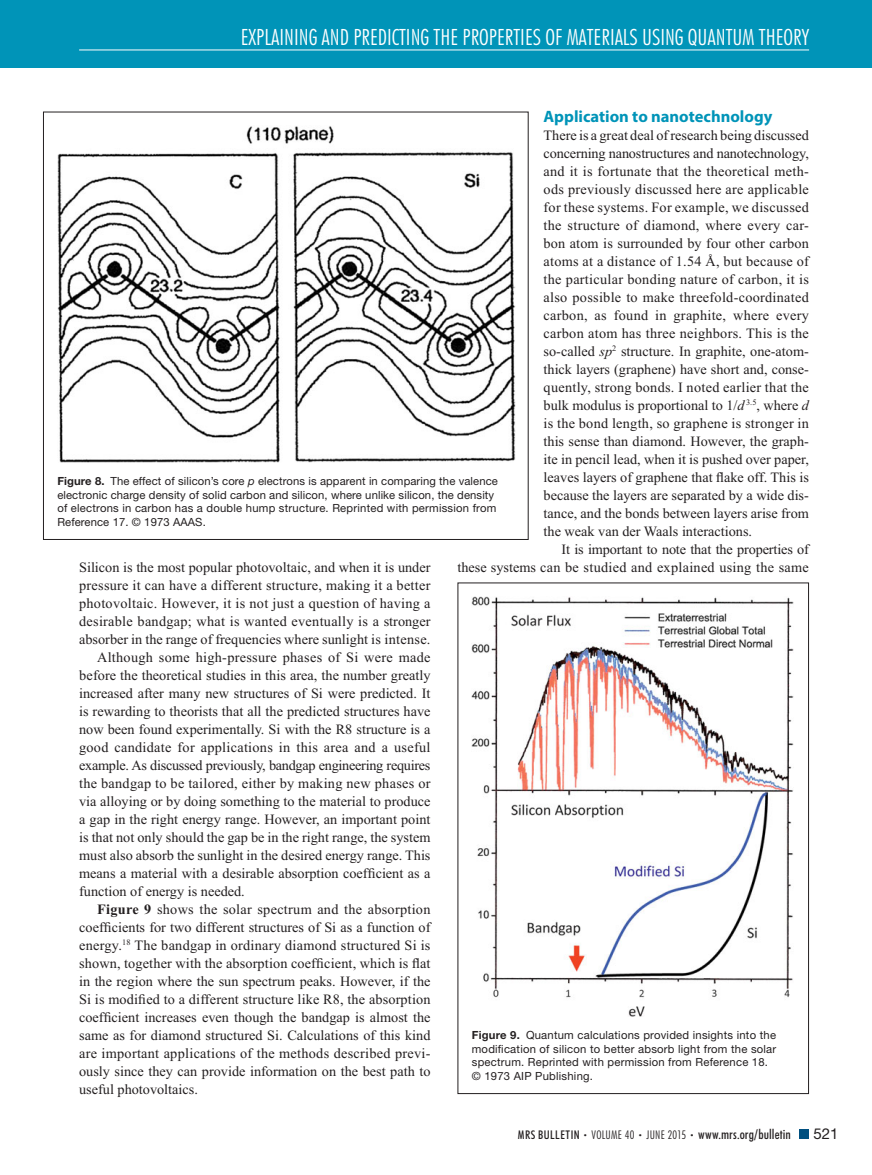
<style>
.page{position:relative;width:872px;height:1175px;background:#fff}
.page>*{position:absolute;margin:0;border:0;box-sizing:border-box;transform-origin:0 0}
.t1{font:300 condensed 22.5px "Futura BT";color:#fff}
.t2{font:700 16.5px "Myriad Pro";color:#0094b8}
.t3{font:15px "Helvetica Neue LT Std";color:#231f20}
.t4{font:14.25px "Times New Roman";color:#231f20}
.t5{font:14.25px "Times New Roman";letter-spacing:.02em;color:#231f20}
.t6{font:14.25px "Times New Roman";letter-spacing:-.02em;color:#231f20}
.t7{font:500 condensed 13.5px "Futura BT";letter-spacing:.01em;color:#231f20}
.t8{font:11.25px/13.5px "Helvetica Neue LT Std";letter-spacing:.02em;color:#231f20}
.s1{font-style:italic}
.s2{font-weight:700}
.s3{font-size:12px}
.s4{font-weight:300;font-size:7.5px}
.s5{font-weight:300;font-size:12px}
</style>
<div class="page">
<div style="left:0;top:0;width:871px;height:68px;background:#0094b8"></div>
<hr style="left:79px;top:50px;width:729px;height:1px;background:#fff">
<div style="left:799px;top:1130px;width:9px;height:8px;background:#005080"></div>
<img style="left:471px;top:597px;width:321px;height:419px">
<img style="left:57px;top:126px;width:457px;height:336px">
<p class="t1" style="left:240px;top:29px;width:569px">EXPLAINING AND PREDICTING THE PROPERTIES OF MATERIALS USING QUANTUM THEORY</p>
<p class="t2" style="left:543px;top:110px;width:230px">Application to nanotechnology</p>
<p class="t4" style="left:543px;top:129px;width:267px">There is a great deal of research being discussed</p>
<p class="t4" style="left:543px;top:147px;width:267px">concerning nanostructures and nanotechnology,</p>
<p class="t5" style="left:543px;top:165px;width:267px">and it is fortunate that the theoretical meth-</p>
<p class="t5" style="left:543px;top:183px;width:267px">ods previously discussed here are applicable</p>
<p class="t5" style="left:543px;top:201px;width:267px">for these systems. For example, we discussed</p>
<p class="t5" style="left:543px;top:219px;width:267px">the structure of diamond, where every car-</p>
<p class="t4" style="left:543px;top:237px;width:267px">bon atom is surrounded by four other carbon</p>
<p class="t5" style="left:543px;top:255px;width:267px">atoms at a distance of 1.54 Å, but because of</p>
<p class="t5" style="left:543px;top:273px;width:267px">the particular bonding nature of carbon, it is</p>
<p class="t5" style="left:543px;top:291px;width:267px">also possible to make threefold-coordinated</p>
<p class="t5" style="left:543px;top:309px;width:267px">carbon, as found in graphite, where every</p>
<p class="t5" style="left:543px;top:327px;width:267px">carbon atom has three neighbors. This is the</p>
<p class="t4" style="left:543px;top:345px;width:267px">so-called <span class="s1">sp</span><sup>2</sup> structure. In graphite, one-atom-</p>
<p class="t4" style="left:543px;top:363px;width:267px">thick layers (graphene) have short and, conse-</p>
<p class="t5" style="left:543px;top:381px;width:267px">quently, strong bonds. I noted earlier that the</p>
<p class="t4" style="left:543px;top:399px;width:267px">bulk modulus is proportional to 1/ <span class="s1">d</span> <sup>3.5</sup> , where <span class="s1">d</span></p>
<p class="t5" style="left:543px;top:417px;width:267px">is the bond length, so graphene is stronger in</p>
<p class="t4" style="left:543px;top:435px;width:267px">this sense than diamond. However, the graph-</p>
<p class="t4" style="left:543px;top:453px;width:267px">ite in pencil lead, when it is pushed over paper,</p>
<p class="t4" style="left:543px;top:471px;width:267px">leaves layers of graphene that flake off. This is</p>
<p class="t4" style="left:543px;top:489px;width:267px">because the layers are separated by a wide dis-</p>
<p class="t4" style="left:543px;top:507px;width:267px">tance, and the bonds between layers arise from</p>
<p class="t4" style="left:543px;top:525px;width:210px">the weak van der Waals interactions.</p>
<p class="t4" style="left:561px;top:543px;width:249px">It is important to note that the properties of</p>
<p class="t5" style="left:457px;top:561px;width:353px">these systems can be studied and explained using the same</p>
<p class="t8" style="left:57px;top:476px;width:442px"><span class="s2">Figure 8.</span> The effect of silicon’s core <span class="s1">p</span> electrons is apparent in comparing the valence electronic charge density of solid carbon and silicon, where unlike silicon, the density of electrons in carbon has a double hump structure. Reprinted with permission from Reference 17 . © 1973 AAAS.</p>
<p class="t4" style="left:79px;top:561px;width:353px">Silicon is the most popular photovoltaic, and when it is under</p>
<p class="t5" style="left:79px;top:579px;width:353px">pressure it can have a different structure, making it a better</p>
<p class="t5" style="left:79px;top:597px;width:353px">photovoltaic. However, it is not just a question of having a</p>
<p class="t5" style="left:79px;top:615px;width:353px">desirable bandgap; what is wanted eventually is a stronger</p>
<p class="t4" style="left:79px;top:633px;width:353px">absorber in the range of frequencies where sunlight is intense.</p>
<p class="t5" style="left:97px;top:651px;width:335px">Although some high-pressure phases of Si were made</p>
<p class="t4" style="left:79px;top:669px;width:353px">before the theoretical studies in this area, the number greatly</p>
<p class="t4" style="left:79px;top:687px;width:353px">increased after many new structures of Si were predicted. It</p>
<p class="t4" style="left:79px;top:705px;width:353px">is rewarding to theorists that all the predicted structures have</p>
<p class="t4" style="left:79px;top:723px;width:353px">now been found experimentally. Si with the R8 structure is a</p>
<p class="t5" style="left:79px;top:741px;width:352px">good candidate for applications in this area and a useful</p>
<p class="t6" style="left:79px;top:759px;width:353px">example. As discussed previously, bandgap engineering requires</p>
<p class="t5" style="left:79px;top:777px;width:353px">the bandgap to be tailored, either by making new phases or</p>
<p class="t4" style="left:79px;top:795px;width:353px">via alloying or by doing something to the material to produce</p>
<p class="t4" style="left:79px;top:813px;width:353px">a gap in the right energy range. However, an important point</p>
<p class="t4" style="left:79px;top:831px;width:353px">is that not only should the gap be in the right range, the system</p>
<p class="t4" style="left:79px;top:849px;width:353px">must also absorb the sunlight in the desired energy range. This</p>
<p class="t4" style="left:79px;top:867px;width:353px">means a material with a desirable absorption coefficient as a</p>
<p class="t4" style="left:79px;top:885px;width:167px">function of energy is needed.</p>
<p class="t5" style="left:97px;top:903px;width:335px"><span class="s2">Figure 9</span> shows the solar spectrum and the absorption</p>
<p class="t4" style="left:79px;top:921px;width:353px">coefficients for two different structures of Si as a function of</p>
<p class="t5" style="left:79px;top:939px;width:353px">energy. <sup>18</sup> The bandgap in ordinary diamond structured Si is</p>
<p class="t4" style="left:79px;top:957px;width:353px">shown, together with the absorption coefficient, which is flat</p>
<p class="t4" style="left:79px;top:975px;width:353px">in the region where the sun spectrum peaks. However, if the</p>
<p class="t4" style="left:79px;top:993px;width:353px">Si is modified to a different structure like R8, the absorption</p>
<p class="t4" style="left:79px;top:1011px;width:353px">coefficient increases even though the bandgap is almost the</p>
<p class="t4" style="left:79px;top:1029px;width:353px">same as for diamond structured Si. Calculations of this kind</p>
<p class="t5" style="left:79px;top:1047px;width:353px">are important applications of the methods described previ-</p>
<p class="t4" style="left:79px;top:1065px;width:353px">ously since they can provide information on the best path to</p>
<p class="t4" style="left:79px;top:1083px;width:120px">useful photovoltaics.</p>
<p class="t8" style="left:471px;top:1029px;width:306px"><span class="s2">Figure 9.</span> Quantum calculations provided insights into the modification of silicon to better absorb light from the solar spectrum. Reprinted with permission from Reference 18 . © 1973 AIP Publishing.</p>
<p class="t7" style="left:517px;top:1129px;width:274px"><span class="s3">MRS BULLETIN</span> <span class="s4">•</span> <span class="s5">VOLUME 40</span> <span class="s4">•</span> <span class="s5">JUNE 2015</span> <span class="s4">•</span> www.mrs.org/bulletin</p>
<p class="t3" style="left:813px;top:1128px;width:27px">521</p>
</div>
